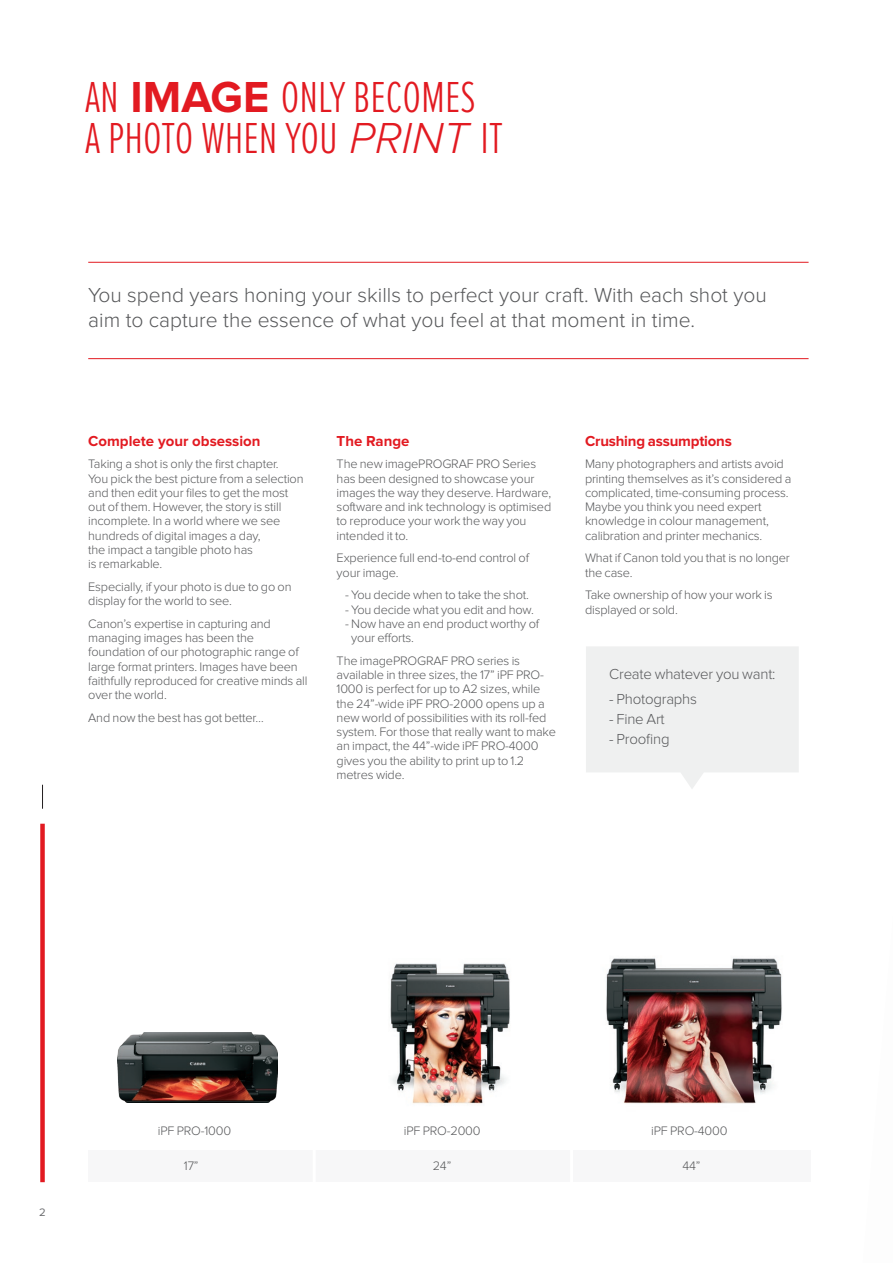
<style>
.page{position:relative;width:893px;height:1263px;background:#fff}
.page>*{position:absolute;margin:0;border:0;box-sizing:border-box;transform-origin:0 0}
.t1{font:300 45px/40.5px "Proxima Nova Ex Cn";color:#e21a21}
.t2{font:300 21px/25.5px "Proxima Nova";color:#57585a}
.t3{font:300 15px "Proxima Nova";letter-spacing:-.015em;color:#57585a}
.t4{font:700 15px "Proxima Nova";color:#e21a21}
.t5{font:300 12.75px/14.2px "Proxima Nova";letter-spacing:-.015em;color:#57585a}
.t6{font:11.25px "Proxima Nova";color:#6c6d70}
.s1{font-family:"Proxima Nova";font-weight:700}
.s2{font-family:"Proxima Nova";font-style:italic}
</style>
<div class="page">
<div style="left:40px;top:824px;width:5px;height:358px;background:#e21a21"></div>
<svg style="left:42px;top:785px;width:1px;height:24px"></svg>
<img style="left:606px;top:958px;width:176px;height:146px">
<img style="left:390px;top:963px;width:120px;height:142px">
<img style="left:118px;top:1032px;width:160px;height:70px">
<div style="left:88px;top:1150px;width:722px;height:32px;background:#f7f7f8"></div>
<hr style="left:313px;top:1138px;width:3px;height:62px;background:#fff">
<hr style="left:570px;top:1138px;width:3px;height:62px;background:#fff">
<hr style="left:88px;top:262px;width:721px;height:1px;background:#e21a21">
<hr style="left:88px;top:358px;width:721px;height:1px;background:#e21a21">
<svg style="left:586px;top:647px;width:213px;height:142px"></svg>
<h1 class="t1" style="left:85px;top:79px;width:392px">AN <span class="s1">image</span> ONLY BECOMES<br>A PHOTO WHEN YOU <span class="s2">print</span></h1>
<h1 class="t1" style="left:480px;top:119px;width:22px">IT</h1>
<h2 class="t2" style="left:88px;top:283px;width:680px">You spend years honing your skills to perfect your craft. With each shot you aim to capture the essence of what you feel at that moment in time.</h2>
<p class="t4" style="left:88px;top:434px;width:174px">Complete your obsession</p>
<p class="t5" style="left:88px;top:457px;width:217px">Taking a shot is only the first chapter.<br>You pick the best picture from a selection and then edit your files to get the most out of them. However, the story is still incomplete. In a world where we see hundreds of digital images a day,<br>the impact a tangible photo has<br>is remarkable.</p>
<p class="t5" style="left:88px;top:580px;width:205px">Especially, if your photo is due to go on display for the world to see.</p>
<p class="t5" style="left:88px;top:617px;width:221px">Canon’s expertise in capturing and managing images has been the foundation of our photographic range of large format printers. Images have been faithfully reproduced for creative minds all over the world.</p>
<p class="t5" style="left:88px;top:711px;width:177px">And now the best has got better…</p>
<p class="t4" style="left:337px;top:434px;width:74px">The Range</p>
<p class="t5" style="left:337px;top:457px;width:216px">The new imagePROGRAF PRO Series has been designed to showcase your images the way they deserve. Hardware, software and ink technology is optimised to reproduce your work the way you intended it to.</p>
<p class="t5" style="left:337px;top:552px;width:194px">Experience full end-to-end control of your image.</p>
<p class="t5" style="left:345px;top:589px;width:185px">- You decide when to take the shot.</p>
<p class="t5" style="left:345px;top:603px;width:190px">- You decide what you edit and how.</p>
<p class="t5" style="left:351px;top:617px;width:189px;text-indent:-6px">- Now have an end product worthy of your efforts.</p>
<p class="t5" style="left:337px;top:654px;width:221px">The imagePROGRAF PRO series is available in three sizes, the 17” iPF PRO-1000 is perfect for up to A2 sizes, while the 24”-wide iPF PRO-2000 opens up a new world of possibilities with its roll-fed system. For those that really want to make an impact, the 44”-wide iPF PRO-4000 gives you the ability to print up to 1.2 metres wide.</p>
<p class="t4" style="left:585px;top:434px;width:148px">Crushing assumptions</p>
<p class="t5" style="left:585px;top:457px;width:208px">Many photographers and artists avoid printing themselves as it’s considered a complicated, time-consuming process.<br>Maybe you think you need expert knowledge in colour management, calibration and printer mechanics.</p>
<p class="t5" style="left:585px;top:552px;width:206px">What if Canon told you that is no longer the case.</p>
<p class="t5" style="left:585px;top:589px;width:189px">Take ownership of how your work is displayed or sold.</p>
<p class="t3" style="left:609px;top:667px;width:168px">Create whatever you want:</p>
<p class="t3" style="left:609px;top:692px;width:89px">- Photographs</p>
<p class="t3" style="left:609px;top:712px;width:57px">- Fine Art</p>
<p class="t3" style="left:609px;top:732px;width:62px">- Proofing</p>
<p class="t6" style="left:39px;top:1206px;width:8px">2</p>
<p class="t5" style="left:158px;top:1124px;width:75px">iPF PRO-1000</p>
<p class="t5" style="left:404px;top:1124px;width:78px">iPF PRO-2000</p>
<p class="t5" style="left:651px;top:1124px;width:78px">iPF PRO-4000</p>
<p class="t5" style="left:184px;top:1159px;width:16px">17”</p>
<p class="t5" style="left:433px;top:1159px;width:20px">24”</p>
<p class="t5" style="left:682px;top:1159px;width:20px">44”</p>
</div>
